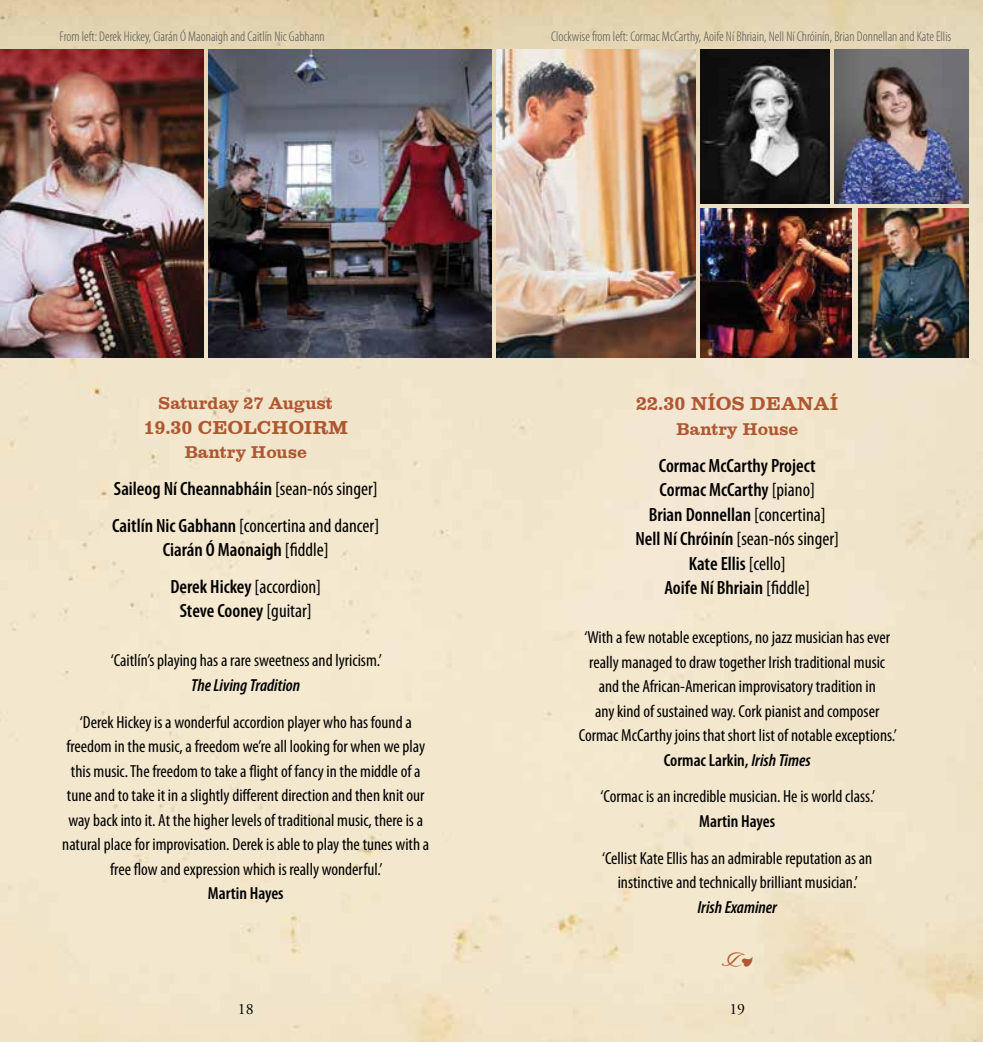
<style>
.page{position:relative;width:983px;height:1042px;background:#fff}
.page>*{position:absolute;margin:0;border:0;box-sizing:border-box;transform-origin:0 0}
.t1{font:28px "Type Embellishments One Let Plain";color:#ae5730}
.t2{font:600 condensed 19.25px/24.5px "Myriad Pro";color:#000;text-align:center}
.t3{font:19.25px "Clarendon";color:#ae5730}
.t4{font:condensed 17.5px/24.5px "Myriad Pro";color:#000;text-align:center}
.t5{font:17.5px "Clarendon";color:#ae5730}
.t6{font:italic 600 condensed 17.5px "Myriad Pro";color:#000}
.t7{font:600 condensed 17.5px "Myriad Pro";color:#000}
.t8{font:15.75px "Adobe Garamond Pro";color:#000}
.t9{font:300 condensed 14px "Myriad Pro";color:#4f4f51}
.s1{font-weight:400}
.s2{font-weight:600}
.s3{font-weight:600;font-style:italic}
</style>
<div class="page">
<img style="left:0;top:0;width:982px;height:1042px">
<img style="left:496px;top:50px;width:198px;height:307px">
<img style="left:858px;top:208px;width:109px;height:149px">
<img style="left:833px;top:50px;width:134px;height:153px">
<img style="left:699px;top:208px;width:152px;height:149px">
<img style="left:699px;top:50px;width:129px;height:153px">
<img style="left:0;top:50px;width:203px;height:307px">
<img style="left:208px;top:50px;width:283px;height:307px">
<p class="t9" style="left:60px;top:28px;width:266px">From left: Derek Hickey, Ciarán Ó Maonaigh and Caitlín Nic Gabhann</p>
<p class="t9" style="left:551px;top:28px;width:401px">Clockwise from left: Cormac McCarthy, Aoife Ní Bhriain, Nell Ní Chróinín, Brian Donnellan and Kate Ellis</p>
<p class="t5" style="left:159px;top:393px;width:176px">Saturday 27 August</p>
<p class="t3" style="left:143px;top:416px;width:206px">19.30 CEOLCHOIRM</p>
<p class="t5" style="left:184px;top:442px;width:124px">Bantry House</p>
<p class="t2" style="left:112px;top:470px;width:268px;line-height:36.8px;text-align:left">Saileog Ní Cheannabháin <span class="s1">[sean-nós singer]<br></span>Caitlín Nic Gabhann <span class="s1">[concertina and dancer]</span></p>
<p class="t2" style="left:163px;top:531px;width:168px;line-height:36.8px">Ciarán Ó Maonaigh <span class="s1">[fiddle]<br></span>Derek Hickey <span class="s1">[accordion]</span></p>
<p class="t2" style="left:180px;top:598px;width:134px">Steve Cooney <span class="s1">[guitar]</span></p>
<p class="t4" style="left:111px;top:648px;width:272px">‘Caitlín’s playing has a rare sweetness and lyricism.’</p>
<p class="t6" style="left:191px;top:674px;width:110px">The Living Tradition</p>
<p class="t4" style="left:62px;top:709px;width:368px">‘Derek Hickey is a wonderful accordion player who has found a freedom in the music, a freedom we’re all looking for when we play this music. The freedom to take a flight of fancy in the middle of a tune and to take it in a slightly different direction and then knit our way back into it. At the higher levels of traditional music, there is a natural place for improvisation. Derek is able to play the tunes with a free flow and expression which is really wonderful.’</p>
<p class="t7" style="left:208px;top:882px;width:77px">Martin Hayes</p>
<p class="t3" style="left:636px;top:393px;width:203px">22.30 NÍOS DEANAÍ</p>
<p class="t5" style="left:676px;top:419px;width:124px">Bantry House</p>
<p class="t2" style="left:635px;top:452px;width:205px">Cormac McCarthy Project<br>Cormac McCarthy <span class="s1">[piano]<br></span>Brian Donnellan <span class="s1">[concertina]<br></span>Nell Ní Chróinín <span class="s1">[sean-nós singer]<br></span>Kate Ellis <span class="s1">[cello]<br></span>Aoife Ní Bhriain <span class="s1">[fiddle]</span></p>
<p class="t4" style="left:578px;top:625px;width:319px">‘With a few notable exceptions, no jazz musician has ever really managed to draw together Irish traditional music and the African-American improvisatory tradition in<br>any kind of sustained way. Cork pianist and composer Cormac McCarthy joins that short list of notable exceptions.’ <span class="s2">Cormac Larkin,</span> <span class="s3">Irish Times</span></p>
<p class="t4" style="left:600px;top:784px;width:276px">‘Cormac is an incredible musician. He is world class.’</p>
<p class="t7" style="left:699px;top:810px;width:77px">Martin Hayes</p>
<p class="t4" style="left:602px;top:845px;width:271px">‘Cellist Kate Ellis has an admirable reputation as an instinctive and technically brilliant musician.’</p>
<p class="t6" style="left:697px;top:896px;width:81px">Irish Examiner</p>
<h1 class="t1" style="left:720px;top:948px;width:35px">c</h1>
<p class="t8" style="left:238px;top:999px;width:17px">18</p>
<p class="t8" style="left:729px;top:999px;width:17px">19</p>
</div>
